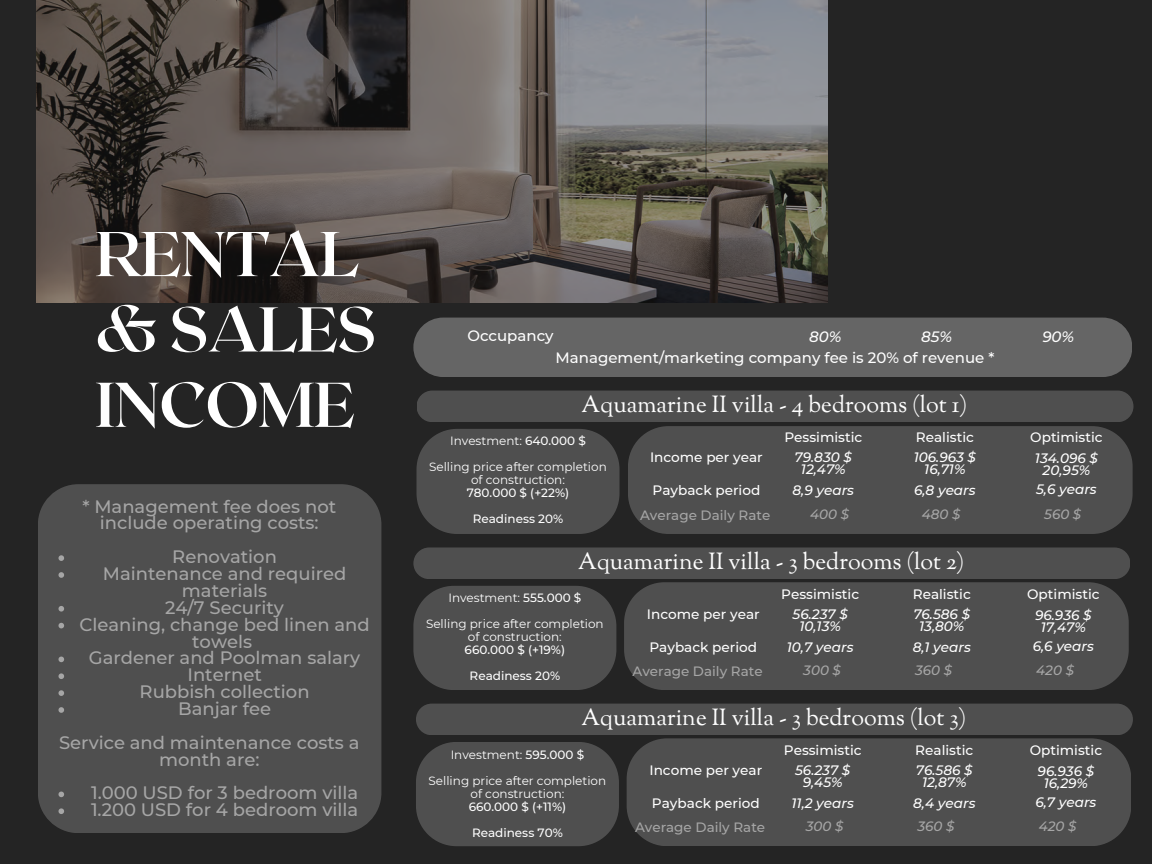
<style>
.page{position:relative;width:1152px;height:864px;background:#242424}
.page>*{position:absolute;margin:0;border:0;box-sizing:border-box;transform-origin:0 0}
.t1{font:700 63px/75.3px "Roxborough CF";letter-spacing:-.02em;color:#fff}
.t2{font:23.1px "Sorts Mill Goudy";color:#fff}
.t3{font:500 18px/16.8px "Montserrat";color:#a6a6a6;text-align:center}
.t4{font:500 15px "Montserrat";color:#fff}
.t5{font:italic 500 15px "Montserrat";color:#fff}
.t6{font:italic 500 13.65px/12.3px "Montserrat";color:#fff;text-align:center}
.t7{font:500 13.65px "Montserrat";color:#fff}
.t8{font:500 13.5px "Montserrat";color:#a6a6a6}
.t9{font:italic 500 13.5px "Montserrat";color:#a6a6a6}
.t10{font:12px/26px "Montserrat";color:#fff;text-align:center}
.t11{font:500 12px/26px "Montserrat";color:#fff;text-align:center}
.s1{font-weight:500}
</style>
<div class="page">
<div style="left:624px;top:582px;width:505px;height:108px;background:#4f4f4f"></div>
<div style="left:413px;top:586px;width:203px;height:104px;background:#4f4f4f"></div>
<div style="left:413px;top:547px;width:717px;height:32px;background:#4f4f4f;border-radius:16px"></div>
<div style="left:38px;top:484px;width:343px;height:349px;background:#4f4f4f;border-radius:40px"></div>
<div style="left:413px;top:318px;width:719px;height:59px;background:#656565;border-radius:30px"></div>
<div style="left:628px;top:426px;width:505px;height:108px;background:#4f4f4f"></div>
<div style="left:417px;top:429px;width:203px;height:105px;background:#4f4f4f"></div>
<div style="left:417px;top:391px;width:717px;height:31px;background:#4f4f4f;border-radius:16px"></div>
<img style="left:37px;top:0;width:791px;height:302px">
<svg style="left:58px;top:555px;width:6px;height:6px"></svg>
<svg style="left:58px;top:572px;width:6px;height:6px"></svg>
<svg style="left:58px;top:606px;width:6px;height:6px"></svg>
<svg style="left:58px;top:623px;width:6px;height:5px"></svg>
<svg style="left:58px;top:657px;width:6px;height:5px"></svg>
<svg style="left:58px;top:673px;width:6px;height:6px"></svg>
<svg style="left:58px;top:690px;width:6px;height:6px"></svg>
<svg style="left:58px;top:707px;width:6px;height:6px"></svg>
<svg style="left:58px;top:792px;width:6px;height:5px"></svg>
<svg style="left:58px;top:808px;width:6px;height:6px"></svg>
<div style="left:627px;top:738px;width:504px;height:108px;background:#4f4f4f"></div>
<div style="left:416px;top:742px;width:203px;height:104px;background:#4f4f4f"></div>
<div style="left:416px;top:704px;width:717px;height:31px;background:#4f4f4f;border-radius:16px"></div>
<h1 class="t1" style="left:95px;top:213px;width:283px">RENTAL &amp; SALES<br>INCOME</h1>
<p class="t3" style="left:82px;top:498px;width:255px">* Management fee does not include operating costs:</p>
<p class="t3" style="left:79px;top:548px;width:292px">Renovation<br>Maintenance and required materials<br>24/7 Security<br>Cleaning, change bed linen and towels<br>Gardener and Poolman salary<br>Internet<br>Rubbish collection<br>Banjar fee</p>
<p class="t3" style="left:59px;top:734px;width:302px">Service and maintenance costs a month are:</p>
<p class="t3" style="left:91px;top:785px;width:269px;text-align:left">1.000 USD for 3 bedroom villa<br>1.200 USD for 4 bedroom villa</p>
<p class="t4" style="left:467px;top:327px;width:88px">Occupancy</p>
<p class="t5" style="left:809px;top:328px;width:34px">80%</p>
<p class="t5" style="left:921px;top:328px;width:32px">85%</p>
<p class="t5" style="left:1042px;top:328px;width:33px">90%</p>
<p class="t4" style="left:556px;top:348px;width:440px">Management/marketing company fee is 20% of revenue *</p>
<p class="t2" style="left:582px;top:390px;width:387px">Aquamarine II villa - 4 bedrooms (lot 1)</p>
<p class="t10" style="left:429px;top:427px;width:179px">Investment: <span class="s1">640.000 $<br></span>Selling price after completion</p>
<p class="t10" style="left:471px;top:466px;width:95px">of construction:</p>
<p class="t11" style="left:467px;top:479px;width:104px">780.000 $ (+22%)<br>Readiness 20%</p>
<p class="t7" style="left:650px;top:448px;width:114px">Income per year</p>
<p class="t7" style="left:653px;top:481px;width:109px">Payback period</p>
<p class="t7" style="left:784px;top:429px;width:79px">Pessimistic</p>
<p class="t6" style="left:795px;top:451px;width:59px">79.830 $<br>12,47%</p>
<p class="t6" style="left:793px;top:484px;width:63px">8,9 years</p>
<p class="t7" style="left:916px;top:429px;width:60px">Realistic</p>
<p class="t6" style="left:914px;top:451px;width:64px">106.963 $<br>16,71%</p>
<p class="t6" style="left:914px;top:484px;width:63px">6,8 years</p>
<p class="t7" style="left:1030px;top:429px;width:74px">Optimistic</p>
<p class="t6" style="left:1035px;top:452px;width:65px">134.096 $<br>20,95%</p>
<p class="t6" style="left:1036px;top:483px;width:62px">5,6 years</p>
<p class="t8" style="left:640px;top:507px;width:132px">Average Daily Rate</p>
<p class="t9" style="left:810px;top:506px;width:41px">400 $</p>
<p class="t9" style="left:922px;top:506px;width:40px">480 $</p>
<p class="t9" style="left:1044px;top:506px;width:39px">560 $</p>
<p class="t2" style="left:578px;top:546px;width:388px">Aquamarine II villa - 3 bedrooms (lot 2)</p>
<p class="t10" style="left:426px;top:585px;width:179px">Investment: <span class="s1">555.000 $<br></span>Selling price after completion</p>
<p class="t10" style="left:468px;top:624px;width:95px">of construction:</p>
<p class="t11" style="left:465px;top:637px;width:102px">660.000 $ (+19%)<br>Readiness 20%</p>
<p class="t7" style="left:647px;top:605px;width:114px">Income per year</p>
<p class="t7" style="left:649px;top:638px;width:109px">Payback period</p>
<p class="t7" style="left:781px;top:586px;width:79px">Pessimistic</p>
<p class="t6" style="left:793px;top:607px;width:57px">56.237 $<br>10,13%</p>
<p class="t6" style="left:787px;top:641px;width:68px">10,7 years</p>
<p class="t7" style="left:913px;top:586px;width:60px">Realistic</p>
<p class="t6" style="left:913px;top:607px;width:58px">76.586 $<br>13,80%</p>
<p class="t6" style="left:913px;top:641px;width:60px">8,1 years</p>
<p class="t7" style="left:1027px;top:586px;width:74px">Optimistic</p>
<p class="t6" style="left:1035px;top:609px;width:58px">96.936 $<br>17,47%</p>
<p class="t6" style="left:1033px;top:640px;width:63px">6,6 years</p>
<p class="t8" style="left:632px;top:663px;width:132px">Average Daily Rate</p>
<p class="t9" style="left:803px;top:662px;width:39px">300 $</p>
<p class="t9" style="left:915px;top:662px;width:39px">360 $</p>
<p class="t9" style="left:1036px;top:662px;width:39px">420 $</p>
<p class="t2" style="left:582px;top:703px;width:386px">Aquamarine II villa - 3 bedrooms (lot 3)</p>
<p class="t10" style="left:429px;top:741px;width:179px">Investment: <span class="s1">595.000 $<br></span>Selling price after completion</p>
<p class="t10" style="left:471px;top:780px;width:95px">of construction:</p>
<p class="t11" style="left:469px;top:793px;width:99px;text-align:left">660.000 $ (+11%)<br>Readiness 70%</p>
<p class="t7" style="left:649px;top:761px;width:114px">Income per year</p>
<p class="t7" style="left:652px;top:795px;width:109px">Payback period</p>
<p class="t7" style="left:784px;top:742px;width:79px">Pessimistic</p>
<p class="t6" style="left:795px;top:764px;width:57px">56.237 $<br>9,45%</p>
<p class="t6" style="left:792px;top:797px;width:64px">11,2 years</p>
<p class="t7" style="left:915px;top:742px;width:60px">Realistic</p>
<p class="t6" style="left:916px;top:764px;width:58px">76.586 $<br>12,87%</p>
<p class="t6" style="left:913px;top:797px;width:64px">8,4 years</p>
<p class="t7" style="left:1030px;top:742px;width:74px">Optimistic</p>
<p class="t6" style="left:1038px;top:765px;width:58px">96.936 $<br>16,29%</p>
<p class="t6" style="left:1035px;top:796px;width:62px">6,7 years</p>
<p class="t8" style="left:635px;top:819px;width:132px">Average Daily Rate</p>
<p class="t9" style="left:806px;top:818px;width:39px">300 $</p>
<p class="t9" style="left:918px;top:818px;width:39px">360 $</p>
<p class="t9" style="left:1039px;top:818px;width:39px">420 $</p>
</div>
